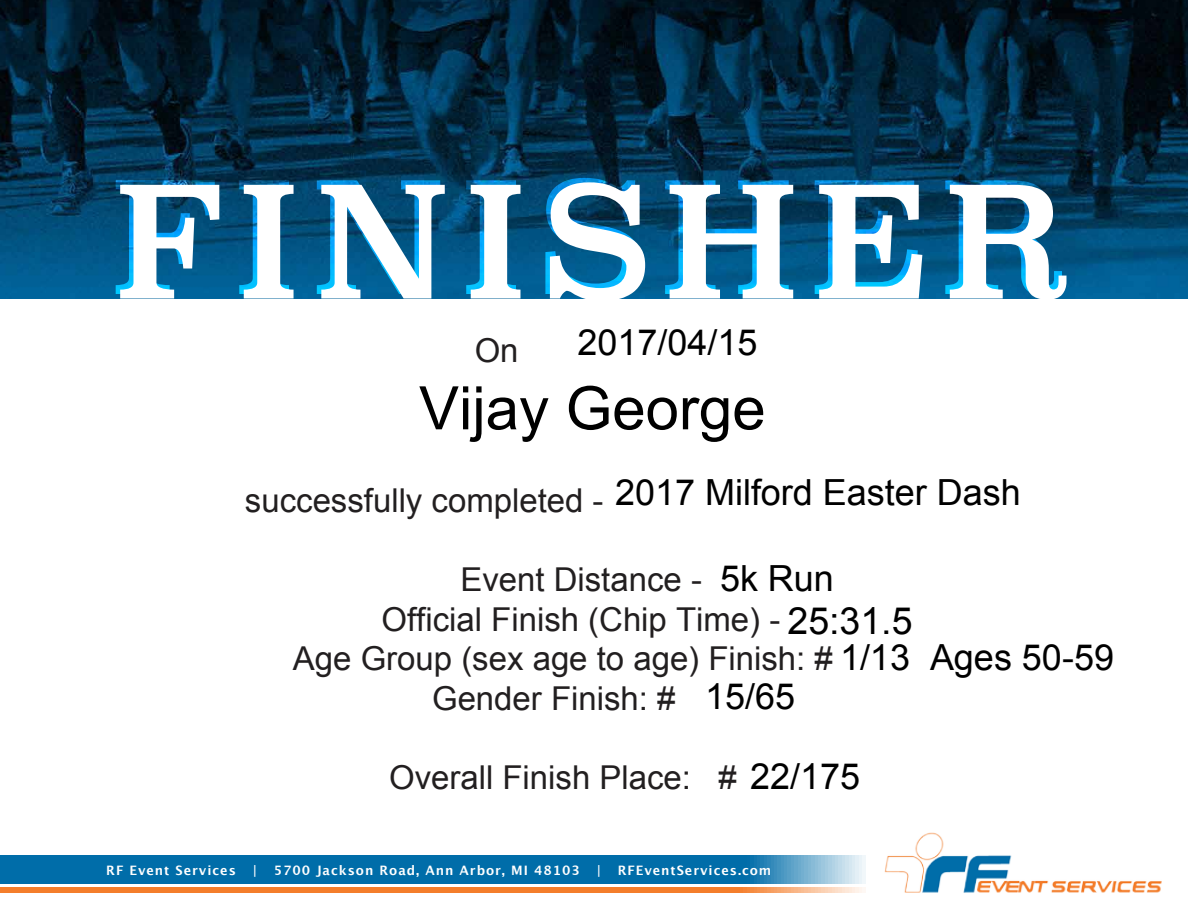
<style>
.page{position:relative;width:1188px;height:918px;background:#fff}
.page>*{position:absolute;margin:0;border:0;box-sizing:border-box;transform-origin:0 0}
.t1{font:153px "Superclarendon";letter-spacing:.1em;color:#fff}
.t2{font:60px "Arial";color:#000}
.t3{font:37.5px "Arial";color:#000}
.t4{font:36px "Arial";color:#000}
.t5{font:32.85px "Arial";color:#221f20}
.t6{font:700 13.05px "Lucida Grande";letter-spacing:.075em;color:#fff}
.s1{font-size:36px;color:#000}
</style>
<div class="page">
<img style="left:0;top:0;width:1188px;height:298px">
<img style="left:884px;top:832px;width:278px;height:61px">
<svg style="left:0;top:856px;width:865px;height:27px;background:#1076ae"></svg>
<svg style="left:0;top:887px;width:865px;height:5px;background:#f48739"></svg>
<h1 class="t1" style="left:110px;top:135px;width:957px">FINISHER</h1>
<p class="t5" style="left:475px;top:328px;width:45px">On</p>
<p class="t4" style="left:578px;top:323px;width:182px">2017/04/15</p>
<h2 class="t2" style="left:419px;top:375px;width:348px">Vijay George</h2>
<p class="t5" style="left:245px;top:479px;width:360px">successfully completed -</p>
<p class="t4" style="left:615px;top:473px;width:407px">2017 Milford Easter Dash</p>
<p class="t4" style="left:720px;top:558px;width:116px">5k Run</p>
<p class="t5" style="left:460px;top:558px;width:243px">Event Distance -</p>
<p class="t5" style="left:382px;top:598px;width:400px">Official Finish (Chip Time) -</p>
<p class="t5" style="left:293px;top:637px;width:619px">Age Group (sex age to age) Finish: # <span class="s1">1/13</span></p>
<p class="t5" style="left:432px;top:677px;width:245px">Gender Finish: #</p>
<p class="t3" style="left:788px;top:600px;width:127px">25:31.5</p>
<p class="t4" style="left:705px;top:677px;width:92px">15/65</p>
<p class="t4" style="left:930px;top:638px;width:186px">Ages 50-59</p>
<p class="t5" style="left:389px;top:756px;width:472px">Overall Finish Place: # <span class="s1">22/175</span></p>
<p class="t6" style="left:106px;top:860px;width:131px">RF Event Services</p>
<p class="t6" style="left:252px;top:860px;width:6px">|</p>
<p class="t6" style="left:274px;top:860px;width:308px">5700 Jackson Road, Ann Arbor, MI 48103</p>
<p class="t6" style="left:596px;top:860px;width:6px">|</p>
<p class="t6" style="left:618px;top:860px;width:155px">RFEventServices.com</p>
</div>
